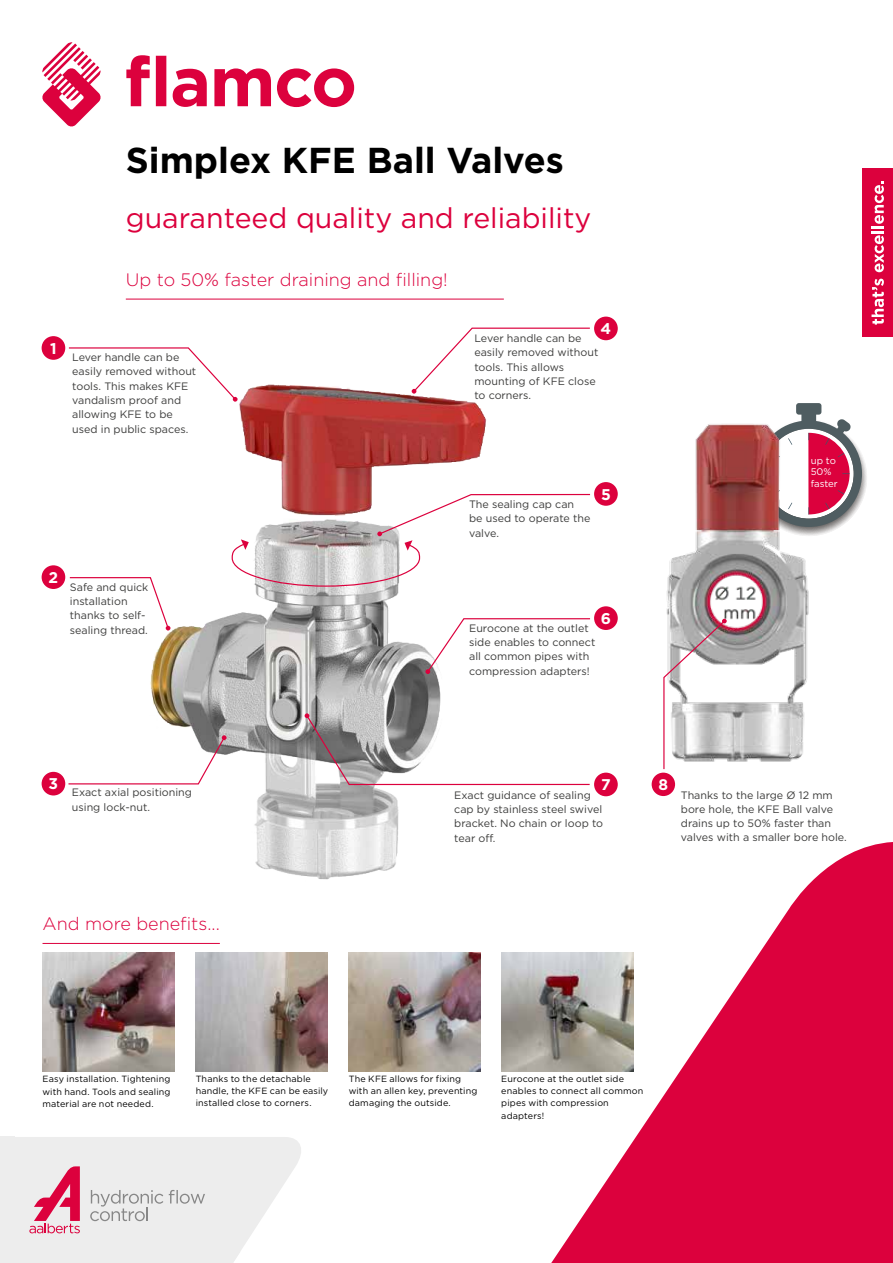
<style>
.page{position:relative;width:893px;height:1263px;background:#fff}
.page>*{position:absolute;margin:0;border:0;box-sizing:border-box;transform-origin:0 0}
.t1{font:700 36px "Gotham";color:#000}
.t2{font:28.5px "Gotham";color:#dc013d}
.t3{font:300 18px "Gotham";color:#dc013d}
.t4{font:700 15.45px "Gotham";color:#fff}
.t5{font:700 15.3px "Gotham";color:#fff}
.t6{font:10.8px/14.2px "Gotham";color:#3c3c3b}
.t7{font:9.6px/11.6px "Gotham";letter-spacing:-.005em;color:#fff}
.t8{font:9px/11.9px "Gotham";letter-spacing:.015em;color:#000}
</style>
<div class="page">
<svg style="left:542px;top:842px;width:350px;height:421px;fill:#dc013d"></svg>
<hr style="left:892px;top:842px;width:1px;height:421px;background:#dc013d">
<div style="left:862px;top:169px;width:31px;height:168px;background:#dc013d"></div>
<svg style="left:871px;top:279px;width:13px;height:46px"></svg>
<svg style="left:871px;top:181px;width:13px;height:91px"></svg>
<svg style="left:750px;top:419px;width:117px;height:117px"></svg>
<svg style="left:796px;top:403px;width:66px;height:124px"></svg>
<img style="left:501px;top:952px;width:132px;height:119px">
<img style="left:348px;top:952px;width:132px;height:119px">
<img style="left:195px;top:952px;width:132px;height:119px">
<img style="left:43px;top:952px;width:131px;height:119px">
<hr style="left:43px;top:943px;width:177px;height:1px;background:#dc013d">
<img style="left:150px;top:384px;width:337px;height:496px">
<div style="left:42px;top:336px;width:23px;height:24px;background:#dc013d;border-radius:50%"></div>
<div style="left:42px;top:565px;width:23px;height:24px;background:#dc013d;border-radius:50%"></div>
<div style="left:42px;top:772px;width:23px;height:23px;background:#dc013d;border-radius:50%"></div>
<div style="left:594px;top:317px;width:24px;height:23px;background:#dc013d;border-radius:50%"></div>
<div style="left:594px;top:482px;width:24px;height:24px;background:#dc013d;border-radius:50%"></div>
<div style="left:594px;top:606px;width:24px;height:24px;background:#dc013d;border-radius:50%"></div>
<div style="left:594px;top:773px;width:24px;height:23px;background:#dc013d;border-radius:50%"></div>
<svg style="left:68px;top:347px;width:170px;height:55px"></svg>
<svg style="left:412px;top:327px;width:178px;height:67px"></svg>
<svg style="left:305px;top:713px;width:285px;height:73px"></svg>
<svg style="left:231px;top:493px;width:360px;height:94px"></svg>
<svg style="left:425px;top:617px;width:166px;height:57px"></svg>
<svg style="left:69px;top:576px;width:101px;height:54px"></svg>
<svg style="left:68px;top:735px;width:159px;height:50px"></svg>
<img style="left:666px;top:416px;width:148px;height:346px">
<div style="left:652px;top:773px;width:23px;height:23px;background:#dc013d;border-radius:50%"></div>
<svg style="left:663px;top:619px;width:64px;height:151px"></svg>
<hr style="left:126px;top:299px;width:378px;height:1px;background:#dc013d">
<svg style="left:126px;top:55px;width:40px;height:51px"></svg>
<svg style="left:173px;top:69px;width:34px;height:38px"></svg>
<svg style="left:214px;top:68px;width:57px;height:38px"></svg>
<svg style="left:277px;top:68px;width:77px;height:39px"></svg>
<svg style="left:42px;top:42px;width:59px;height:85px"></svg>
<svg style="left:15px;top:1137px;width:286px;height:126px;background:#ece4e6"></svg>
<div style="left:0;top:1137px;width:15px;height:126px;background:#ededed"></div>
<h1 class="t1" style="left:126px;top:140px;width:440px">Simplex KFE Ball Valves</h1>
<h2 class="t2" style="left:126px;top:202px;width:467px">guaranteed quality and reliability</h2>
<h3 class="t3" style="left:126px;top:270px;width:323px">Up to 50% faster draining and filling!</h3>
<h3 class="t4" style="left:50px;top:339px;width:8px">1</h3>
<p class="t6" style="left:72px;top:350px;width:125px">Lever handle can be easily removed without tools. This makes KFE vandalism proof and allowing KFE to be used in public spaces.</p>
<h3 class="t4" style="left:49px;top:568px;width:11px">2</h3>
<p class="t6" style="left:70px;top:579px;width:80px">Safe and quick installation thanks to self&shy;sealing thread.</p>
<h3 class="t4" style="left:601px;top:320px;width:12px">4</h3>
<p class="t6" style="left:474px;top:331px;width:125px">Lever handle can be easily removed without tools. This allows mounting of KFE close to corners.</p>
<p class="t6" style="left:469px;top:497px;width:123px">The sealing cap can<br>be used to operate the valve.</p>
<h3 class="t4" style="left:601px;top:485px;width:11px">5</h3>
<h3 class="t4" style="left:601px;top:609px;width:12px">6</h3>
<p class="t6" style="left:469px;top:620px;width:128px">Eurocone at the outlet side enables to connect all common pipes with compression adapters!</p>
<h3 class="t4" style="left:49px;top:775px;width:11px">3</h3>
<p class="t6" style="left:72px;top:785px;width:122px">Exact axial positioning using lock-nut.</p>
<h3 class="t3" style="left:43px;top:914px;width:179px">And more benefits...</h3>
<h3 class="t4" style="left:601px;top:776px;width:11px">7</h3>
<p class="t6" style="left:454px;top:788px;width:150px">Exact guidance of sealing cap by stainless steel swivel bracket. No chain or loop to tear off.</p>
<p class="t7" style="left:811px;top:454px;width:29px">up to<br>50% faster</p>
<h3 class="t5" style="left:658px;top:776px;width:11px">8</h3>
<p class="t6" style="left:681px;top:788px;width:167px">Thanks to the large Ø 12 mm bore hole, the KFE Ball valve drains up to 50% faster than valves with a smaller bore hole.</p>
<p class="t8" style="left:43px;top:1073px;width:130px;line-height:12.5px;text-align:justify">Easy installation. Tightening with hand. Tools and sealing material are not needed.</p>
<p class="t8" style="left:196px;top:1073px;width:134px">Thanks to the detachable handle, the KFE can be easily installed close to corners.</p>
<p class="t8" style="left:349px;top:1073px;width:130px">The KFE allows for fixing with an allen key, preventing damaging the outside.</p>
<p class="t8" style="left:501px;top:1073px;width:144px">Eurocone at the outlet side enables to connect all common pipes with compression</p>
<p class="t8" style="left:501px;top:1110px;width:44px">adapters!</p>
</div>
